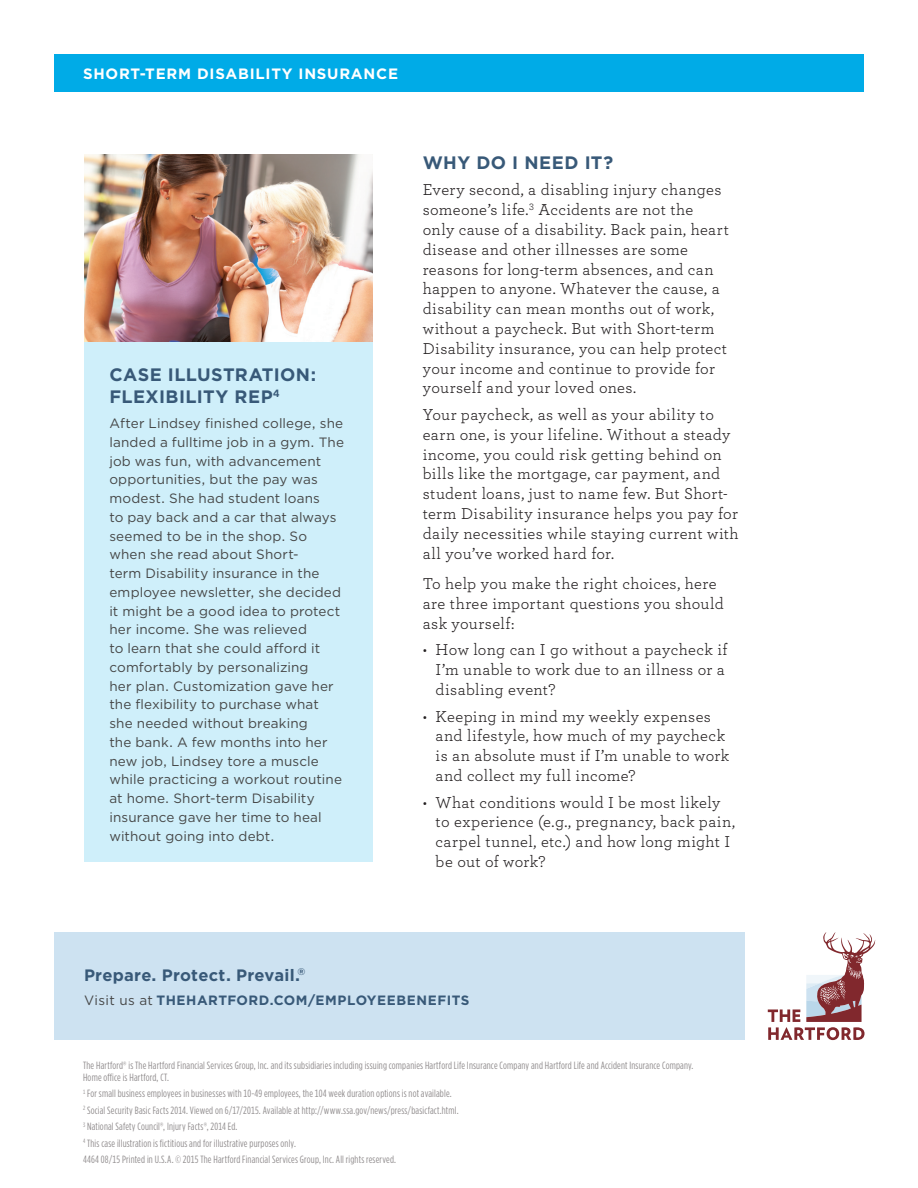
<style>
.page{position:relative;width:918px;height:1188px;background:#fff}
.page>*{position:absolute;margin:0;border:0;box-sizing:border-box;transform-origin:0 0}
.Body{font:700 18px/21.6px "Gotham";letter-spacing:.025em;color:#385978}
.Body-2{font:16.5px/19.8px "Archer";letter-spacing:.02em;color:#231f20}
.Body-3{font:700 16.5px "Gotham";letter-spacing:.015em;color:#385978}
.t1{font:700 15px "Gotham";letter-spacing:.05em;color:#fff}
.Body-4{font:13.5px/18.8px "Gotham";letter-spacing:.01em;color:#464747}
.Body-5{font:700 13.5px "Gotham";letter-spacing:.04em;color:#385978}
.t2{font:10.5px/12px "Gotham Condensed";letter-spacing:.015em;color:#908c8d}
.s1{font-weight:400;color:#464747}
</style>
<div class="page">
<div style="left:54px;top:54px;width:810px;height:38px;background:#00abe7"></div>
<div style="left:84px;top:341px;width:289px;height:520px;background:#cfeffa"></div>
<img style="left:84px;top:154px;width:289px;height:187px">
<div style="left:54px;top:932px;width:690px;height:108px;background:#cde2f1"></div>
<svg style="left:768px;top:932px;width:107px;height:108px"></svg>
<p class="t1" style="left:83px;top:64px;width:317px">SHORT-TERM DISABILITY INSURANCE</p>
<p class="Body" style="left:109px;top:364px;width:208px">CASE ILLUSTRATION:<br>FLEXIBILITY REP<sup>4</sup></p>
<p class="Body-4" style="left:109px;top:414px;width:236px">After Lindsey finished college, she landed a fulltime job in a gym. The job was fun, with advancement opportunities, but the pay was modest. She had student loans<br>to pay back and a car that always seemed to be in the shop. So when she read about Short-<br>term Disability insurance in the employee newsletter, she decided it might be a good idea to protect her income. She was relieved<br>to learn that she could afford it comfortably by personalizing<br>her plan. Customization gave her the flexibility to purchase what she needed without breaking<br>the bank. A few months into her new job, Lindsey tore a muscle while practicing a workout routine at home. Short-term Disability insurance gave her time to heal without going into debt.</p>
<p class="Body" style="left:423px;top:152px;width:192px">WHY DO I NEED IT?</p>
<p class="Body-2" style="left:423px;top:179px;width:308px">Every second, a disabling injury changes someone’s life.<sup>3</sup> Accidents are not the only cause of a disability. Back pain, heart disease and other illnesses are some reasons for long-term absences, and can happen to anyone. Whatever the cause, a disability can mean months out of work, without a paycheck. But with Short-term Disability insurance, you can help protect your income and continue to provide for yourself and your loved ones.</p>
<p class="Body-2" style="left:423px;top:404px;width:318px">Your paycheck, as well as your ability to earn one, is your lifeline. Without a steady income, you could risk getting behind on bills like the mortgage, car payment, and student loans, just to name few. But Short&shy;term Disability insurance helps you pay for daily necessities while staying current with all you’ve worked hard for.</p>
<p class="Body-2" style="left:423px;top:573px;width:303px">To help you make the right choices, here are three important questions you should ask yourself:</p>
<p class="Body-2" style="left:436px;top:639px;width:293px;text-indent:-13px">• How long can I go without a paycheck if<br>I’m unable to work due to an illness or a disabling event?</p>
<p class="Body-2" style="left:436px;top:705px;width:295px;text-indent:-13px">• Keeping in mind my weekly expenses and lifestyle, how much of my paycheck is an absolute must if I’m unable to work and collect my full income?</p>
<p class="Body-2" style="left:436px;top:791px;width:301px;text-indent:-13px">• What conditions would I be most likely to experience (e.g., pregnancy, back pain, carpel tunnel, etc.) and how long might I be out of work?</p>
<p class="Body-3" style="left:84px;top:964px;width:223px">Prepare. Protect. Prevail.<sup>®</sup></p>
<p class="Body-5" style="left:84px;top:992px;width:387px"><span class="s1">Visit us at</span> THEHARTFORD.COM/EMPLOYEEBENEFITS</p>
<p class="t2" style="left:83px;top:1059px;width:612px">The Hartford® is The Hartford Financial Services Group, Inc. and its subsidiaries including issuing companies Hartford Life Insurance Company and Hartford Life and Accident Insurance Company.<br>Home office is Hartford, CT.</p>
<p class="t2" style="left:83px;top:1087px;width:370px"><sup>1</sup> For small business employees in businesses with 10-49 employees, the 104 week duration options is not available.</p>
<p class="t2" style="left:83px;top:1104px;width:377px"><sup>2</sup> Social Security Basic Facts 2014. Viewed on 6/17/2015. Available at http://www.ssa.gov/news/press/basicfact.html.</p>
<p class="t2" style="left:83px;top:1121px;width:156px"><sup>3</sup> National Safety Council®, Injury Facts®, 2014 Ed.</p>
<p class="t2" style="left:83px;top:1137px;width:214px"><sup>4</sup> This case illustration is fictitious and for illustrative purposes only.</p>
<p class="t2" style="left:83px;top:1154px;width:315px">4464 08/15 Printed in U.S.A. © 2015 The Hartford Financial Services Group, Inc. All rights reserved.</p>
</div>
